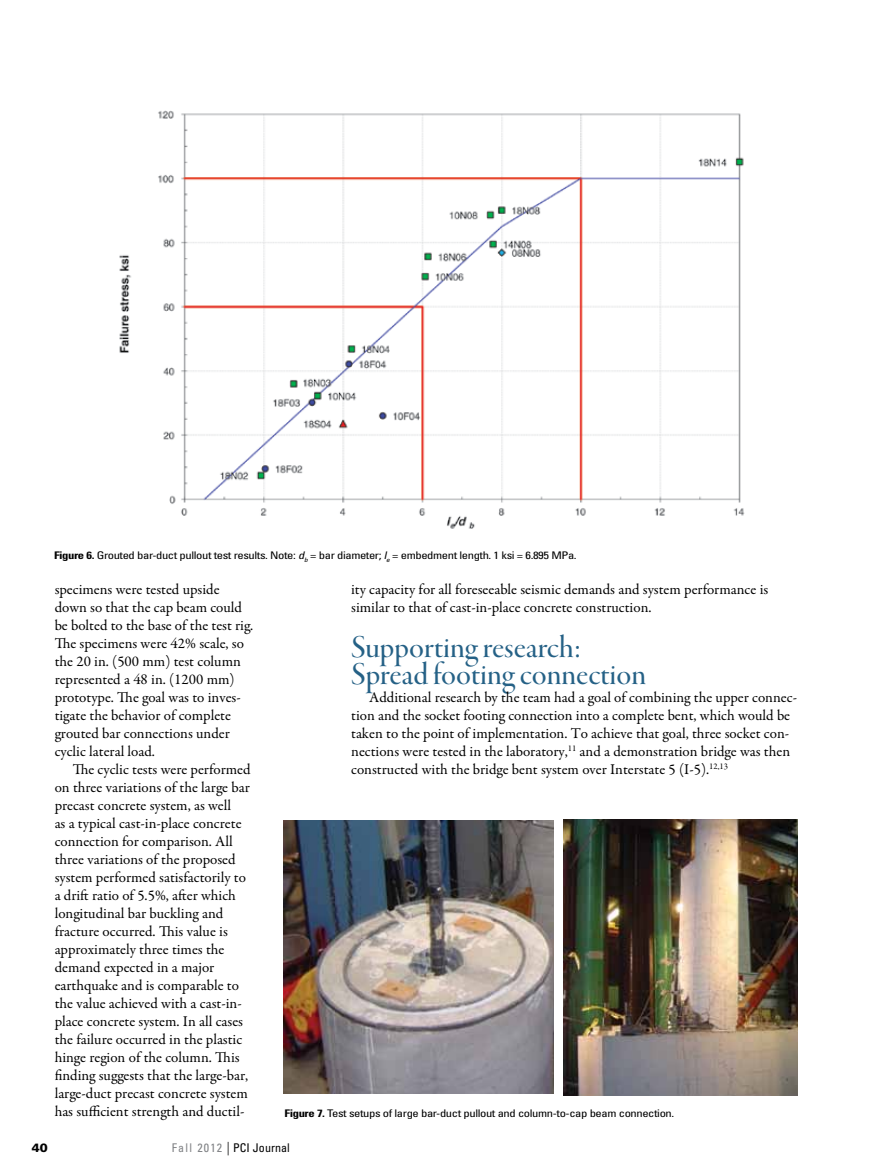
<style>
.page{position:relative;width:878px;height:1175px;background:#fff}
.page>*{position:absolute;margin:0;border:0;box-sizing:border-box;transform-origin:0 0}
.t1{font:33px/27px "Garamond Premr Pro Med Disp";color:#256186}
.t2{font:15px/18px "Garamond Premr Pro";color:#000}
.t3{font:condensed 12px "Univers LT Std";letter-spacing:.005em;color:#000}
.t4{font:900 12px "Univers LT Std";color:#000}
.t5{font:condensed 10.5px "Univers LT Std";letter-spacing:-.03em;color:#000;scale:1.2 1}
.s1{font-weight:700}
.s2{font-style:italic}
.s3{color:#808285}
.s4{font-weight:300;font-size:13.5px}
</style>
<div class="page">
<img style="left:119px;top:110px;width:626px;height:419px">
<img style="left:284px;top:820px;width:270px;height:274px">
<img style="left:563px;top:819px;width:234px;height:276px">
<p class="t5" style="left:54px;top:548px;width:437px"><span class="s1">Figure 6.</span> Grouted bar-duct pullout test results. Note: <span class="s2">d</span><sub>b</sub> = bar diameter; <span class="s2">l</span><sub>e</sub> = embedment length. 1 ksi = 6.895 MPa.</p>
<p class="t2" style="left:55px;top:581px;width:200px">specimens were tested upside down so that the cap beam could be bolted to the base of the test rig.<br>The specimens were 42% scale, so the 20 in. (500 mm) test column represented a 48 in. (1200 mm) prototype. The goal was to inves&shy;tigate the behavior of complete grouted bar connections under cyclic lateral load.</p>
<p class="t2" style="left:55px;top:761px;width:197px;text-indent:18px">The cyclic tests were performed on three variations of the large bar precast concrete system, as well<br>as a typical cast-in-place concrete connection for comparison. All three variations of the proposed system performed satisfactorily to a drift ratio of 5.5%, after which longitudinal bar buckling and fracture occurred. This value is approximately three times the demand expected in a major earthquake and is comparable to the value achieved with a cast-in&shy;place concrete system. In all cases the failure occurred in the plastic hinge region of the column. This finding suggests that the large-bar, large-duct precast concrete system has sufficient strength and ductil-</p>
<p class="t2" style="left:351px;top:581px;width:418px">ity capacity for all foreseeable seismic demands and system performance is similar to that of cast-in-place concrete construction.</p>
<h1 class="t1" style="left:351px;top:635px;width:296px">Supporting research:<br>Spread footing connection</h1>
<p class="t2" style="left:351px;top:689px;width:447px;text-indent:18px">Additional research by the team had a goal of combining the upper connec&shy;tion and the socket footing connection into a complete bent, which would be taken to the point of implementation. To achieve that goal, three socket con&shy;nections were tested in the laboratory,<sup>11</sup> and a demonstration bridge was then constructed with the bridge bent system over Interstate 5 (I-5).<sup>12,13</sup></p>
<p class="t5" style="left:284px;top:1106px;width:326px"><span class="s1">Figure 7.</span> Test setups of large bar-duct pullout and column-to-cap beam connection.</p>
<p class="t4" style="left:32px;top:1140px;width:18px">40</p>
<p class="t3" style="left:172px;top:1140px;width:120px"><span class="s3">Fall 2012</span> <span class="s4">|</span> PCI Journal</p>
</div>
